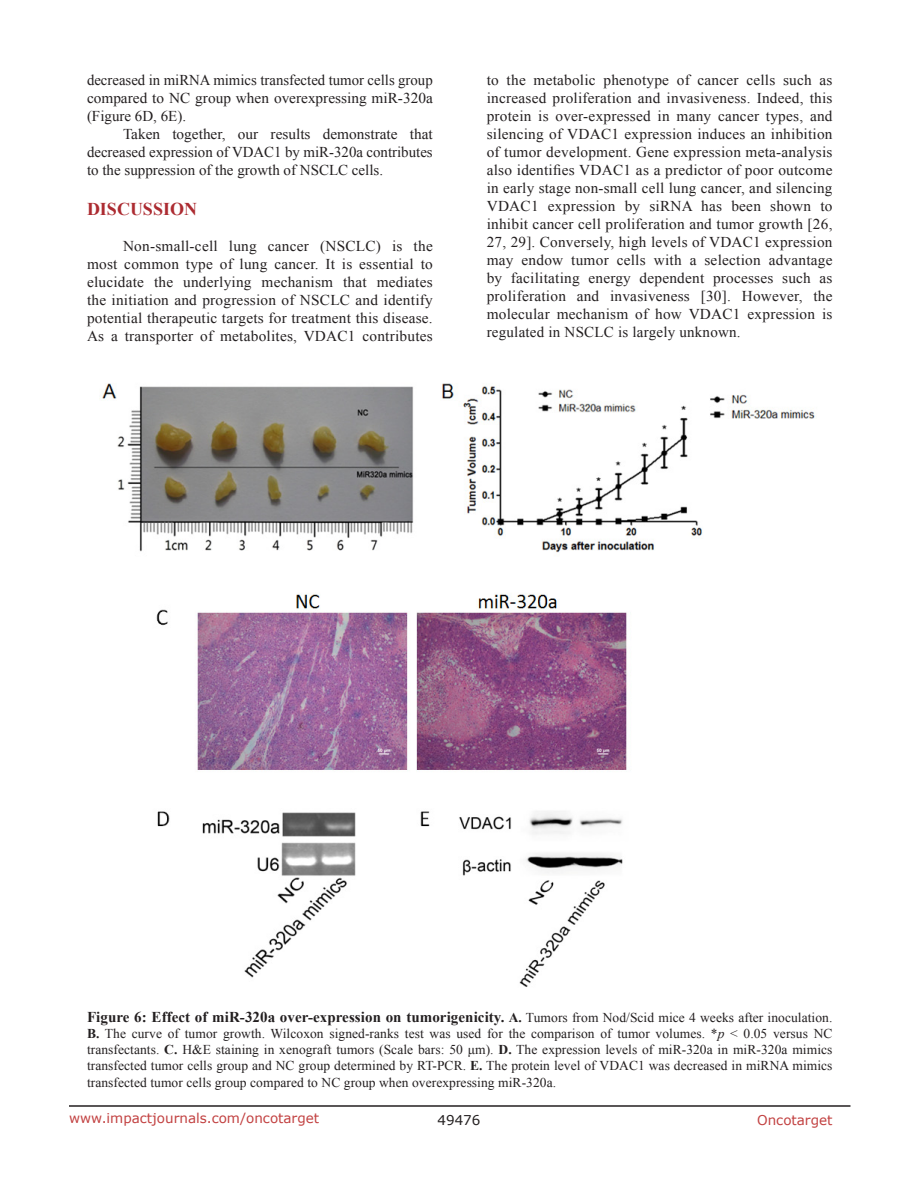
<style>
.page{position:relative;width:918px;height:1188px;background:#fff}
.page>*{position:absolute;margin:0;border:0;box-sizing:border-box;transform-origin:0 0}
.Heading{font:700 18px "Times New Roman";color:#ac2b31}
.BodyText{font:15px/18px "Times New Roman";color:#231f20;text-align:justify}
.figuretext{font:700 15px "Times New Roman";letter-spacing:.005em;color:#231f20}
.figuretext-2{font:13.5px/16.2px "Times New Roman";letter-spacing:.005em;color:#231f20;text-align:justify}
.t1{font:13.5px "Verdana";color:#c24141}
.t2{font:13.5px "Verdana";color:#231f20}
.s1{font-size:13.5px}
.s2{font-weight:400;font-size:13.5px}
.s3{font-weight:700}
.s4{font-style:italic}
</style>
<div class="page">
<hr style="left:69px;top:1105px;width:781px;height:2px;background:#231f20">
<img style="left:102px;top:383px;width:713px;height:604px">
<p class="BodyText" style="left:87px;top:71px;width:347px">decreased in miRNA mimics transfected tumor cells group compared to NC group when overexpressing miR-320a (Figure 6D, 6E).</p>
<p class="BodyText" style="left:87px;top:125px;width:347px;text-indent:36px">Taken together, our results demonstrate that decreased expression of VDAC1 by miR-320a contributes to the suppression of the growth of NSCLC cells.</p>
<p class="Heading" style="left:87px;top:197px;width:112px">DISCUSSION</p>
<p class="BodyText" style="left:87px;top:237px;width:347px;text-indent:36px">Non-small-cell lung cancer (NSCLC) is the most common type of lung cancer. It is essential to elucidate the underlying mechanism that mediates the initiation and progression of NSCLC and identify potential therapeutic targets for treatment this disease.<br>As a transporter of metabolites, VDAC1 contributes</p>
<p class="BodyText" style="left:487px;top:71px;width:347px">to the metabolic phenotype of cancer cells such as increased proliferation and invasiveness. Indeed, this protein is over-expressed in many cancer types, and silencing of VDAC1 expression induces an inhibition of tumor development. Gene expression meta-analysis also identifies VDAC1 as a predictor of poor outcome in early stage non-small cell lung cancer, and silencing VDAC1 expression by siRNA has been shown to inhibit cancer cell proliferation and tumor growth [26, 27, 29]. Conversely, high levels of VDAC1 expression may endow tumor cells with a selection advantage by facilitating energy dependent processes such as proliferation and invasiveness [30]. However, the molecular mechanism of how VDAC1 expression is regulated in NSCLC is largely unknown.</p>
<p class="figuretext" style="left:87px;top:1006px;width:747px">Figure 6: Effect of miR-320a over-expression on tumorigenicity. <span class="s1">A.</span> <span class="s2">Tumors from Nod/Scid mice 4 weeks after inoculation.</span></p>
<p class="figuretext-2" style="left:87px;top:1025px;width:747px"><span class="s3">B.</span> The curve of tumor growth. Wilcoxon signed-ranks test was used for the comparison of tumor volumes. *<span class="s4">p</span> &lt; 0.05 versus NC transfectants. <span class="s3">C.</span> H&amp;E staining in xenograft tumors (Scale bars: 50 μm). <span class="s3">D.</span> The expression levels of miR-320a in miR-320a mimics transfected tumor cells group and NC group determined by RT-PCR. <span class="s3">E.</span> The protein level of VDAC1 was decreased in miRNA mimics transfected tumor cells group compared to NC group when overexpressing miR-320a.</p>
<p class="t1" style="left:69px;top:1109px;width:252px">www.impactjournals.com/oncotarget</p>
<p class="t2" style="left:438px;top:1111px;width:44px">49476</p>
<p class="t1" style="left:757px;top:1111px;width:77px">Oncotarget</p>
</div>
